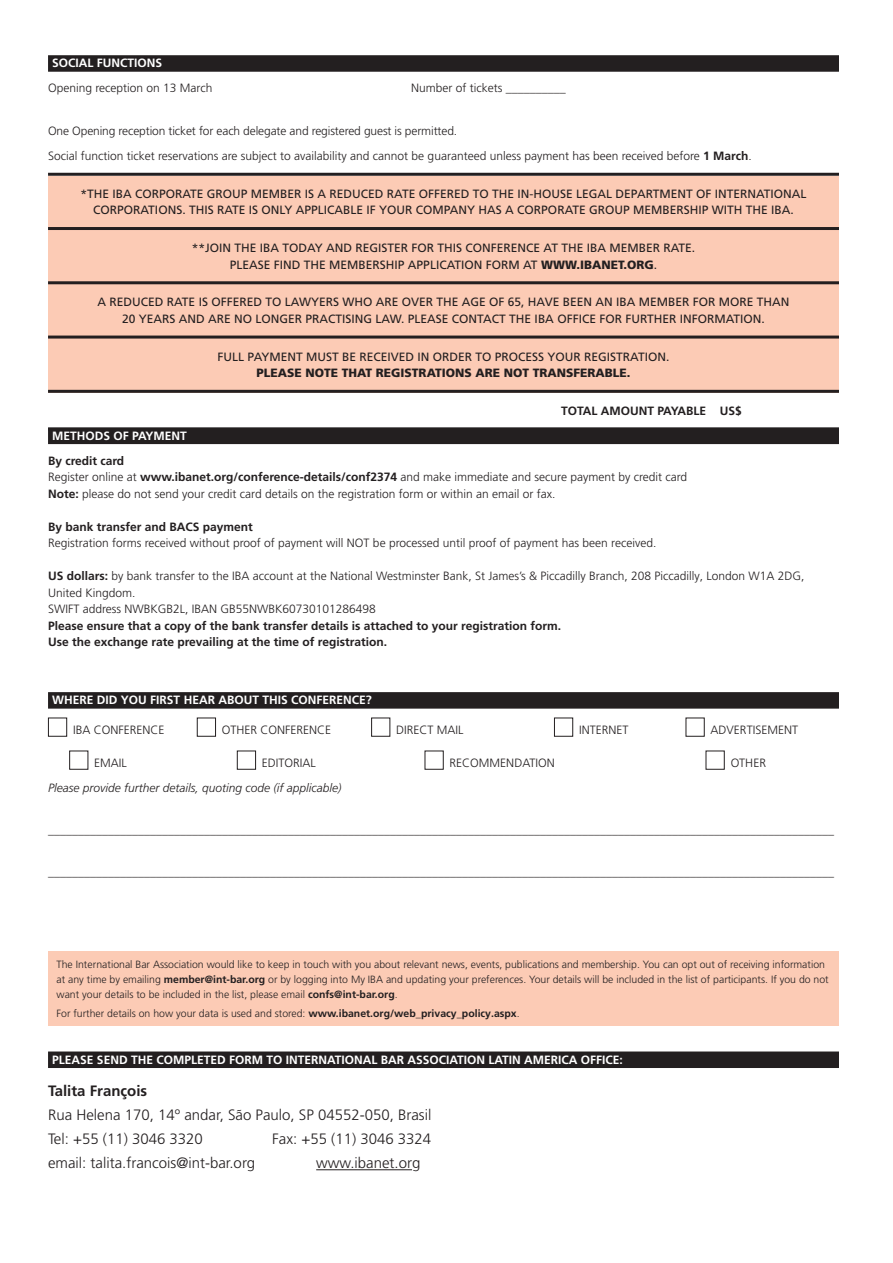
<style>
.page{position:relative;width:893px;height:1263px;background:#fff}
.page>*{position:absolute;margin:0;border:0;box-sizing:border-box;transform-origin:0 0}
.t1{font:300 15px/24px "Frutiger LT Pro";color:#231f20}
.t2{font:700 15px "Frutiger LT Pro";color:#231f20}
.t3{font:300 12px/16.5px "Frutiger LT Pro";color:#231f20}
.t4{font:12px/16.5px "Frutiger LT Pro";color:#231f20;text-align:center}
.t5{font:italic 300 12px "Frutiger LT Pro";color:#231f20}
.t6{font:700 12px/16.5px "Frutiger LT Pro";color:#231f20}
.t7{font:700 12px "Frutiger LT Pro";color:#fff}
.t8{font:900 12px "Frutiger LT Pro";color:#231f20}
.t9{font:300 10.5px/15px "Frutiger LT Pro";color:#231f20}
.s1{font-weight:700}
.s2{font-weight:900}
</style>
<div class="page">
<div style="left:48px;top:176px;width:791px;height:217px;background:#fccbb5"></div>
<div style="left:48px;top:55px;width:791px;height:17px;background:#231f20"></div>
<hr style="left:48px;top:173px;width:791px;height:3px;background:#231f20">
<hr style="left:48px;top:227px;width:791px;height:3px;background:#231f20">
<hr style="left:48px;top:281px;width:791px;height:3px;background:#231f20">
<hr style="left:48px;top:336px;width:791px;height:3px;background:#231f20">
<hr style="left:48px;top:390px;width:791px;height:3px;background:#231f20">
<div style="left:48px;top:428px;width:791px;height:16px;background:#231f20"></div>
<div style="left:48px;top:692px;width:791px;height:17px;background:#231f20"></div>
<div style="left:48px;top:718px;width:19px;height:19px;border:1px solid #231f20"></div>
<div style="left:197px;top:718px;width:19px;height:19px;border:1px solid #231f20"></div>
<div style="left:371px;top:718px;width:19px;height:19px;border:1px solid #231f20"></div>
<div style="left:554px;top:718px;width:19px;height:19px;border:1px solid #231f20"></div>
<div style="left:686px;top:718px;width:19px;height:19px;border:1px solid #231f20"></div>
<div style="left:69px;top:751px;width:19px;height:19px;border:1px solid #231f20"></div>
<div style="left:237px;top:751px;width:19px;height:19px;border:1px solid #231f20"></div>
<div style="left:425px;top:751px;width:19px;height:19px;border:1px solid #231f20"></div>
<div style="left:706px;top:751px;width:19px;height:19px;border:1px solid #231f20"></div>
<div style="left:48px;top:1051px;width:791px;height:17px;background:#231f20"></div>
<div style="left:48px;top:951px;width:791px;height:75px;background:#fccbb5"></div>
<hr style="left:316px;top:1169px;width:96px;height:1px;background:#231f20">
<p class="t7" style="left:52px;top:56px;width:112px">SOCIAL FUNCTIONS</p>
<p class="t3" style="left:48px;top:80px;width:166px">Opening reception on 13 March</p>
<p class="t3" style="left:411px;top:80px;width:156px">Number of tickets __________</p>
<p class="t3" style="left:48px;top:118px;width:705px;line-height:25px">One Opening reception ticket for each delegate and registered guest is permitted.<br>Social function ticket reservations are subject to availability and cannot be guaranteed unless payment has been received before <span class="s1">1 March</span>.</p>
<p class="t4" style="left:80px;top:185px;width:728px">*THE IBA CORPORATE GROUP MEMBER IS A REDUCED RATE OFFERED TO THE IN-HOUSE LEGAL DEPARTMENT OF INTERNATIONAL<br>CORPORATIONS. THIS RATE IS ONLY APPLICABLE IF YOUR COMPANY HAS A CORPORATE GROUP MEMBERSHIP WITH THE IBA.</p>
<p class="t4" style="left:192px;top:240px;width:505px">**JOIN THE IBA TODAY AND REGISTER FOR THIS CONFERENCE AT THE IBA MEMBER RATE.<br>PLEASE FIND THE MEMBERSHIP APPLICATION FORM AT <span class="s2">WWW.IBANET.ORG</span>.</p>
<p class="t4" style="left:98px;top:294px;width:693px">A REDUCED RATE IS OFFERED TO LAWYERS WHO ARE OVER THE AGE OF 65, HAVE BEEN AN IBA MEMBER FOR MORE THAN<br>20 YEARS AND ARE NO LONGER PRACTISING LAW. PLEASE CONTACT THE IBA OFFICE FOR FURTHER INFORMATION.</p>
<p class="t4" style="left:218px;top:348px;width:453px">FULL PAYMENT MUST BE RECEIVED IN ORDER TO PROCESS YOUR REGISTRATION.</p>
<p class="t8" style="left:256px;top:366px;width:376px">PLEASE NOTE THAT REGISTRATIONS ARE NOT TRANSFERABLE.</p>
<p class="t6" style="left:561px;top:402px;width:182px">TOTAL AMOUNT PAYABLE US$</p>
<p class="t7" style="left:52px;top:428px;width:136px">METHODS OF PAYMENT</p>
<p class="t3" style="left:48px;top:452px;width:641px"><span class="s1">By credit card<br></span>Register online at <span class="s1">www.ibanet.org/conference-details/conf2374</span> and make immediate and secure payment by credit card<br><span class="s1">Note:</span> please do not send your credit card details on the registration form or within an email or fax.</p>
<p class="t6" style="left:48px;top:518px;width:206px">By bank transfer and BACS payment</p>
<p class="t3" style="left:48px;top:535px;width:610px">Registration forms received without proof of payment will NOT be processed until proof of payment has been received.</p>
<p class="t3" style="left:48px;top:568px;width:758px"><span class="s1">US dollars:</span> by bank transfer to the IBA account at the National Westminster Bank, St James’s &amp; Piccadilly Branch, 208 Piccadilly, London W1A 2DG,<br>United Kingdom.<br>SWIFT address NWBKGB2L, IBAN GB55NWBK60730101286498</p>
<p class="t6" style="left:48px;top:617px;width:515px">Please ensure that a copy of the bank transfer details is attached to your registration form.<br>Use the exchange rate prevailing at the time of registration.</p>
<p class="t7" style="left:52px;top:693px;width:321px">WHERE DID YOU FIRST HEAR ABOUT THIS CONFERENCE?</p>
<p class="t3" style="left:73px;top:721px;width:93px">IBA CONFERENCE</p>
<p class="t3" style="left:222px;top:721px;width:111px">OTHER CONFERENCE</p>
<p class="t3" style="left:396px;top:721px;width:69px">DIRECT MAIL</p>
<p class="t3" style="left:579px;top:721px;width:51px">INTERNET</p>
<p class="t3" style="left:711px;top:721px;width:89px">ADVERTISEMENT</p>
<p class="t3" style="left:94px;top:754px;width:34px">EMAIL</p>
<p class="t3" style="left:262px;top:754px;width:55px">EDITORIAL</p>
<p class="t3" style="left:450px;top:754px;width:107px">RECOMMENDATION</p>
<p class="t3" style="left:731px;top:754px;width:37px">OTHER</p>
<p class="t5" style="left:48px;top:780px;width:295px">Please provide further details, quoting code (if applicable)</p>
<p class="t5" style="left:48px;top:822px;width:787px">___________________________________________________________________________________________________________________________________</p>
<p class="t5" style="left:48px;top:864px;width:787px">___________________________________________________________________________________________________________________________________</p>
<p class="t9" style="left:57px;top:957px;width:774px">The International Bar Association would like to keep in touch with you about relevant news, events, publications and membership. You can opt out of receiving information at any time by emailing <span class="s1">member@int-bar.org</span> or by logging into My IBA and updating your preferences. Your details will be included in the list of participants. If you do not want your details to be included in the list, please email <span class="s1">confs@int-bar.org</span>.</p>
<p class="t9" style="left:57px;top:1006px;width:465px">For further details on how your data is used and stored: <span class="s1">www.ibanet.org/web_privacy_policy.aspx</span>.</p>
<p class="t7" style="left:52px;top:1052px;width:572px">PLEASE SEND THE COMPLETED FORM TO INTERNATIONAL BAR ASSOCIATION LATIN AMERICA OFFICE:</p>
<p class="t2" style="left:48px;top:1082px;width:101px">Talita François</p>
<p class="t1" style="left:48px;top:1103px;width:385px">Rua Helena 170, 14º andar, São Paulo, SP 04552-050, Brasil<br>Tel: +55 (11) 3046 3320</p>
<p class="t1" style="left:272px;top:1127px;width:161px">Fax: +55 (11) 3046 3324</p>
<p class="t1" style="left:48px;top:1151px;width:209px">email: talita.francois@int-bar.org</p>
<p class="t1" style="left:316px;top:1151px;width:106px">www.ibanet.org</p>
</div>
